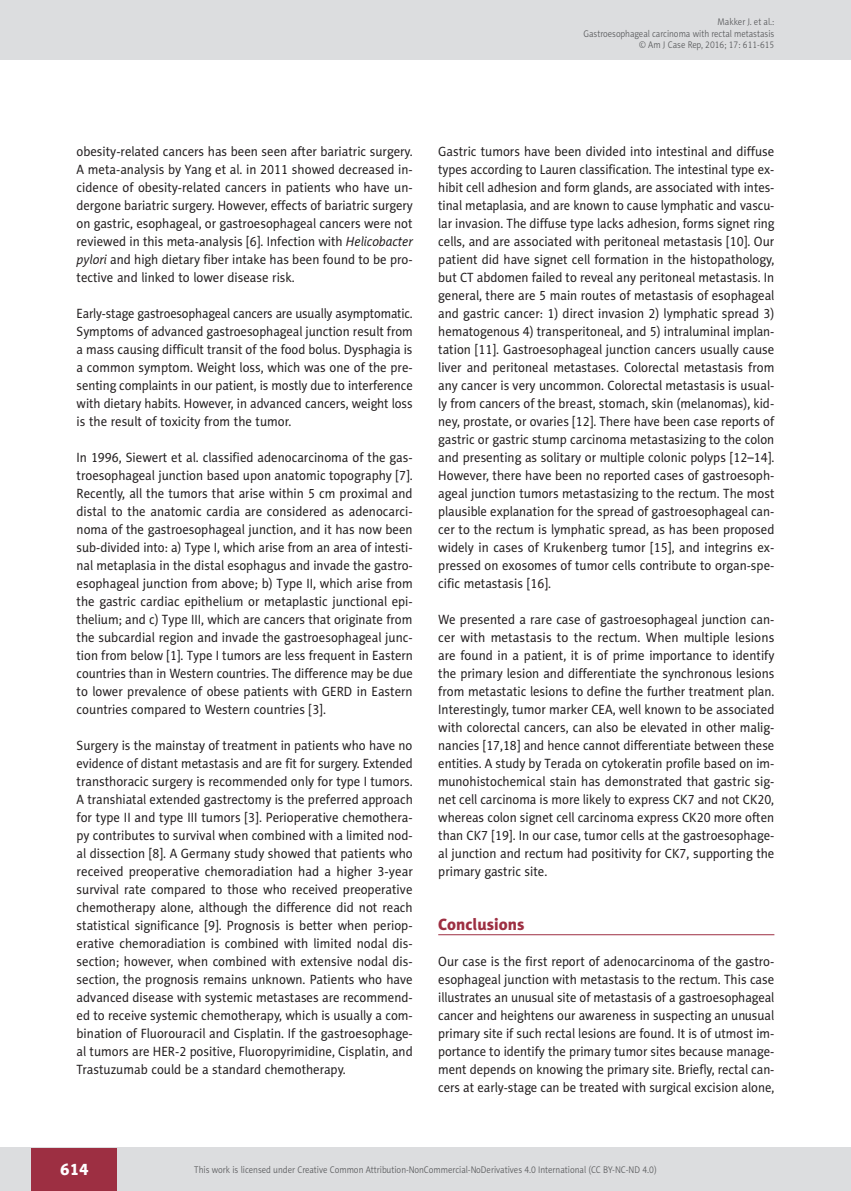
<style>
.page{position:relative;width:851px;height:1191px;background:#fff}
.page>*{position:absolute;margin:0;border:0;box-sizing:border-box;transform-origin:0 0}
.AJCR_Headline_1{font:16.5px "Naomi Sans EFN Heavy";color:#9d2f42}
.t1{font:16.5px "Naomi Sans EFN Heavy";color:#fff}
.AJCR_Body{font:13.5px/18px "Naomi Sans EFN";color:#231f20;text-align:justify;scale:.95 1}
.AJCR_Body-2{font:13.5px/18px "Naomi Sans EFN";color:#231f20;text-align:justify;scale:.93 1}
.t2{font:9.75px/11.2px "Naomi Sans EFN Light";color:#57585a;text-align:right;scale:.9 1}
.s1{font-style:italic}
</style>
<div class="page">
<hr style="left:438px;top:934px;width:336px;height:1px;background:#9d2f42">
<div style="left:0;top:1148px;width:850px;height:43px;background:#dcdddf"></div>
<div style="left:32px;top:1147px;width:85px;height:43px;background:#9d2f42"></div>
<div style="left:0;top:0;width:850px;height:60px;background:#dcdddf"></div>
<hr style="left:850px;top:0;width:1px;height:60px;background:#dcdddf">
<p class="t2" style="left:583px;top:16px;width:214px">Makker J. et al.:<br>Gastroesophageal carcinoma with rectal metastasis © Am J Case Rep, 2016; 17: 611-615</p>
<p class="AJCR_Body" style="left:77px;top:142px;width:355px">obesity-related cancers has been seen after bariatric surgery.<br>A meta-analysis by Yang et al. in 2011 showed decreased in&shy;cidence of obesity-related cancers in patients who have un&shy;dergone bariatric surgery. However, effects of bariatric surgery on gastric, esophageal, or gastroesophageal cancers were not reviewed in this meta-analysis [6]. Infection with <span class="s1">Helicobacter pylori</span> and high dietary fiber intake has been found to be pro&shy;tective and linked to lower disease risk.</p>
<p class="AJCR_Body-2" style="left:77px;top:304px;width:363px">Early-stage gastroesophageal cancers are usually asymptomatic.<br>Symptoms of advanced gastroesophageal junction result from a mass causing difficult transit of the food bolus. Dysphagia is a common symptom. Weight loss, which was one of the pre&shy;senting complaints in our patient, is mostly due to interference with dietary habits. However, in advanced cancers, weight loss is the result of toxicity from the tumor.</p>
<p class="AJCR_Body" style="left:77px;top:448px;width:355px">In 1996, Siewert et al. classified adenocarcinoma of the gas&shy;troesophageal junction based upon anatomic topography [7].<br>Recently, all the tumors that arise within 5 cm proximal and distal to the anatomic cardia are considered as adenocarci&shy;noma of the gastroesophageal junction, and it has now been sub-divided into: a) Type I, which arise from an area of intesti&shy;nal metaplasia in the distal esophagus and invade the gastro&shy;esophageal junction from above; b) Type II, which arise from the gastric cardiac epithelium or metaplastic junctional epi&shy;thelium; and c) Type III, which are cancers that originate from the subcardial region and invade the gastroesophageal junc&shy;tion from below [1]. Type I tumors are less frequent in Eastern countries than in Western countries. The difference may be due to lower prevalence of obese patients with GERD in Eastern countries compared to Western countries [3].</p>
<p class="AJCR_Body" style="left:77px;top:736px;width:355px">Surgery is the mainstay of treatment in patients who have no evidence of distant metastasis and are fit for surgery. Extended transthoracic surgery is recommended only for type I tumors.<br>A transhiatal extended gastrectomy is the preferred approach for type II and type III tumors [3]. Perioperative chemothera&shy;py contributes to survival when combined with a limited nod&shy;al dissection [8]. A Germany study showed that patients who received preoperative chemoradiation had a higher 3-year survival rate compared to those who received preoperative chemotherapy alone, although the difference did not reach statistical significance [9]. Prognosis is better when periop&shy;erative chemoradiation is combined with limited nodal dis&shy;section; however, when combined with extensive nodal dis&shy;section, the prognosis remains unknown. Patients who have advanced disease with systemic metastases are recommend&shy;ed to receive systemic chemotherapy, which is usually a com&shy;bination of Fluorouracil and Cisplatin. If the gastroesophage&shy;al tumors are HER-2 positive, Fluoropyrimidine, Cisplatin, and Trastuzumab could be a standard chemotherapy.</p>
<p class="AJCR_Body" style="left:438px;top:142px;width:355px">Gastric tumors have been divided into intestinal and diffuse types according to Lauren classification. The intestinal type ex&shy;hibit cell adhesion and form glands, are associated with intes&shy;tinal metaplasia, and are known to cause lymphatic and vascu&shy;lar invasion. The diffuse type lacks adhesion, forms signet ring cells, and are associated with peritoneal metastasis [10]. Our patient did have signet cell formation in the histopathology, but CT abdomen failed to reveal any peritoneal metastasis. In general, there are 5 main routes of metastasis of esophageal and gastric cancer: 1) direct invasion 2) lymphatic spread 3) hematogenous 4) transperitoneal, and 5) intraluminal implan&shy;tation [11]. Gastroesophageal junction cancers usually cause liver and peritoneal metastases. Colorectal metastasis from any cancer is very uncommon. Colorectal metastasis is usual&shy;ly from cancers of the breast, stomach, skin (melanomas), kid&shy;ney, prostate, or ovaries [12]. There have been case reports of gastric or gastric stump carcinoma metastasizing to the colon and presenting as solitary or multiple colonic polyps [12–14].<br>However, there have been no reported cases of gastroesoph&shy;ageal junction tumors metastasizing to the rectum. The most plausible explanation for the spread of gastroesophageal can&shy;cer to the rectum is lymphatic spread, as has been proposed widely in cases of Krukenberg tumor [15], and integrins ex&shy;pressed on exosomes of tumor cells contribute to organ-spe&shy;cific metastasis [16].</p>
<p class="AJCR_Body" style="left:438px;top:610px;width:355px">We presented a rare case of gastroesophageal junction can&shy;cer with metastasis to the rectum. When multiple lesions are found in a patient, it is of prime importance to identify the primary lesion and differentiate the synchronous lesions from metastatic lesions to define the further treatment plan.<br>Interestingly, tumor marker CEA, well known to be associated with colorectal cancers, can also be elevated in other malig&shy;nancies [17,18] and hence cannot differentiate between these entities. A study by Terada on cytokeratin profile based on im&shy;munohistochemical stain has demonstrated that gastric sig&shy;net cell carcinoma is more likely to express CK7 and not CK20, whereas colon signet cell carcinoma express CK20 more often than CK7 [19]. In our case, tumor cells at the gastroesophage&shy;al junction and rectum had positivity for CK7, supporting the primary gastric site.</p>
<p class="AJCR_Headline_1" style="left:438px;top:914px;width:88px">Conclusions</p>
<p class="AJCR_Body" style="left:438px;top:952px;width:355px">Our case is the first report of adenocarcinoma of the gastro&shy;esophageal junction with metastasis to the rectum. This case illustrates an unusual site of metastasis of a gastroesophageal cancer and heightens our awareness in suspecting an unusual primary site if such rectal lesions are found. It is of utmost im&shy;portance to identify the primary tumor sites because manage&shy;ment depends on knowing the primary site. Briefly, rectal can&shy;cers at early-stage can be treated with surgical excision alone,</p>
<p class="t1" style="left:60px;top:1159px;width:30px">614</p>
<p class="t2" style="left:194px;top:1164px;width:515px">This work is licensed under Creative Common Attribution-NonCommercial-NoDerivatives 4.0 International (CC BY-NC-ND 4.0)</p>
</div>
